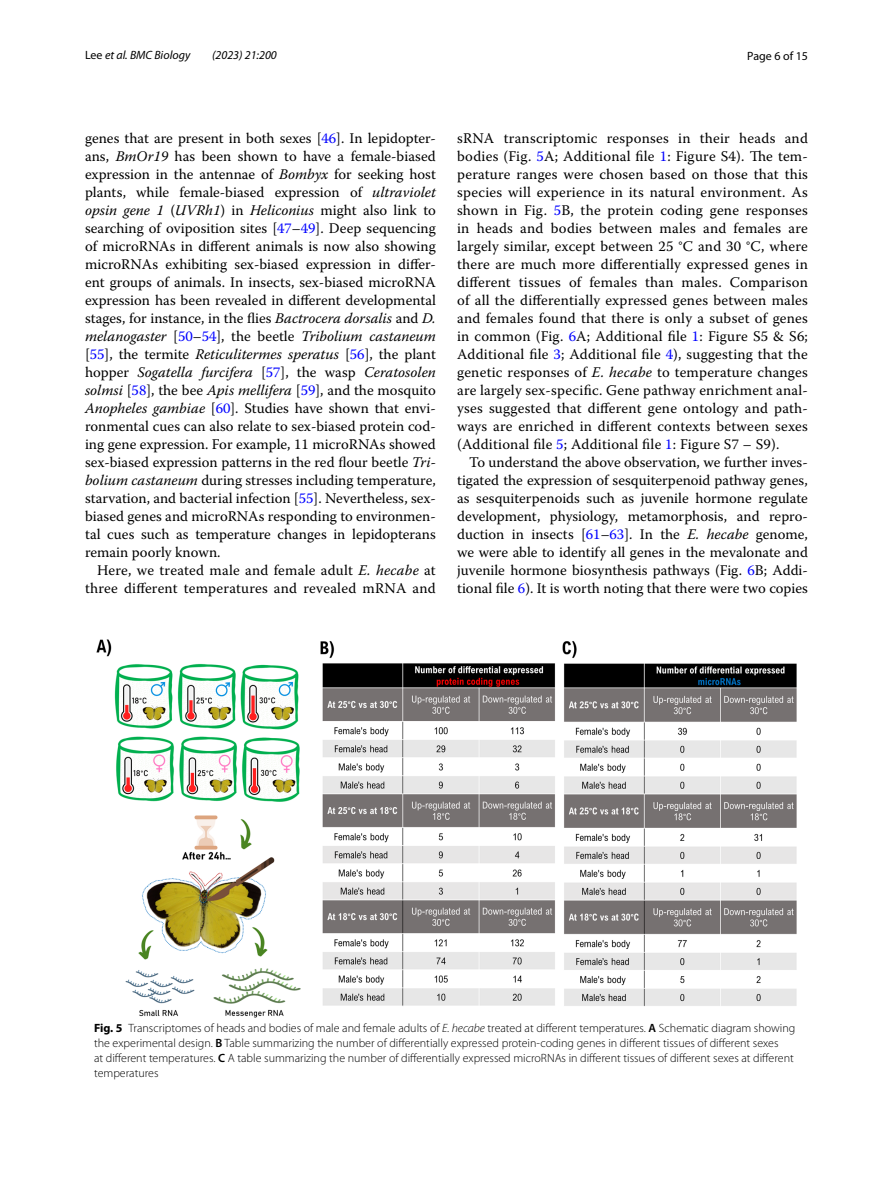
<style>
.page{position:relative;width:893px;height:1187px;background:#fff}
.page>*{position:absolute;margin:0;border:0;box-sizing:border-box;transform-origin:0 0}
.t1{font:14.7px/18px "Warnock Pro";letter-spacing:.01em;color:#000;text-align:justify}
.t2{font:300 12px/15px "Myriad Pro";color:#000}
.t3{font:italic 12px "Myriad Pro";color:#000}
.t4{font:12px "Myriad Pro";color:#000}
.s1{font-style:normal}
.s2{color:#00f}
.s3{font-style:italic}
.s4{font-weight:700}
.s5{font-weight:600}
</style>
<div class="page">
<img style="left:96px;top:639px;width:701px;height:378px">
<p class="t3" style="left:85px;top:48px;width:107px"><span class="s1">Lee</span> et al. BMC Biology</p>
<p class="t3" style="left:212px;top:48px;width:66px">(2023) 21:200</p>
<p class="t4" style="left:747px;top:48px;width:62px">Page 6 of 15</p>
<p class="t1" style="left:85px;top:128px;width:352px">genes that are present in both sexes [<span class="s2">46</span>]. In lepidopter&shy;ans, <span class="s3">BmOr19</span> has been shown to have a female-biased expression in the antennae of <span class="s3">Bombyx</span> for seeking host plants, while female-biased expression of <span class="s3">ultraviolet opsin gene 1</span> (<span class="s3">UVRh1</span>) in <span class="s3">Heliconius</span> might also link to searching of oviposition sites [<span class="s2">47</span>–<span class="s2">49</span>]. Deep sequencing of microRNAs in different animals is now also showing microRNAs exhibiting sex-biased expression in differ&shy;ent groups of animals. In insects, sex-biased microRNA expression has been revealed in different developmental stages, for instance, in the flies <span class="s3">Bactrocera dorsalis</span> and <span class="s3">D. melanogaster</span> [<span class="s2">50</span>–<span class="s2">54</span>], the beetle <span class="s3">Tribolium castaneum </span>[<span class="s2">55</span>], the termite <span class="s3">Reticulitermes speratus</span> [<span class="s2">56</span>], the plant hopper <span class="s3">Sogatella furcifera</span> [<span class="s2">57</span>], the wasp <span class="s3">Ceratosolen solmsi</span> [<span class="s2">58</span>], the bee <span class="s3">Apis mellifera</span> [<span class="s2">59</span>], and the mosquito <span class="s3">Anopheles gambiae</span> [<span class="s2">60</span>]. Studies have shown that envi&shy;ronmental cues can also relate to sex-biased protein cod&shy;ing gene expression. For example, 11 microRNAs showed sex-biased expression patterns in the red flour beetle <span class="s3">Tri&shy;bolium castaneum</span> during stresses including temperature, starvation, and bacterial infection [<span class="s2">55</span>]. Nevertheless, sex&shy;biased genes and microRNAs responding to environmen&shy;tal cues such as temperature changes in lepidopterans remain poorly known.</p>
<p class="t1" style="left:85px;top:560px;width:352px;text-align:right">Here, we treated male and female adult <span class="s3">E. hecabe</span> at three different temperatures and revealed mRNA and</p>
<p class="t1" style="left:457px;top:128px;width:352px">sRNA transcriptomic responses in their heads and bodies (Fig. <span class="s2">5</span>A; Additional file <span class="s2">1</span>: Figure S4). The tem&shy;perature ranges were chosen based on those that this species will experience in its natural environment. As shown in Fig. <span class="s2">5</span>B, the protein coding gene responses in heads and bodies between males and females are largely similar, except between 25 °C and 30 °C, where there are much more differentially expressed genes in different tissues of females than males. Comparison of all the differentially expressed genes between males and females found that there is only a subset of genes in common (Fig. <span class="s2">6</span>A; Additional file <span class="s2">1</span>: Figure S5 &amp; S6; Additional file <span class="s2">3</span>; Additional file <span class="s2">4</span>), suggesting that the genetic responses of <span class="s3">E. hecabe</span> to temperature changes are largely sex-specific. Gene pathway enrichment anal&shy;yses suggested that different gene ontology and path&shy;ways are enriched in different contexts between sexes (Additional file <span class="s2">5</span>; Additional file <span class="s2">1</span>: Figure S7 – S9).</p>
<p class="t1" style="left:457px;top:452px;width:352px;text-indent:12px">To understand the above observation, we further inves&shy;tigated the expression of sesquiterpenoid pathway genes, as sesquiterpenoids such as juvenile hormone regulate development, physiology, metamorphosis, and repro&shy;duction in insects [<span class="s2">61</span>–<span class="s2">63</span>]. In the <span class="s3">E. hecabe</span> genome, we were able to identify all genes in the mevalonate and juvenile hormone biosynthesis pathways (Fig. <span class="s2">6</span>B; Addi&shy;tional file <span class="s2">6</span>). It is worth noting that there were two copies</p>
<p class="t2" style="left:94px;top:1020px;width:703px"><span class="s4">Fig. 5</span> Transcriptomes of heads and bodies of male and female adults of <span class="s3">E. hecabe</span> treated at different temperatures. <span class="s5">A</span> Schematic diagram showing the experimental design. <span class="s5">B</span> Table summarizing the number of differentially expressed protein-coding genes in different tissues of different sexes<br>at different temperatures. <span class="s5">C</span> A table summarizing the number of differentially expressed microRNAs in different tissues of different sexes at different temperatures</p>
</div>
